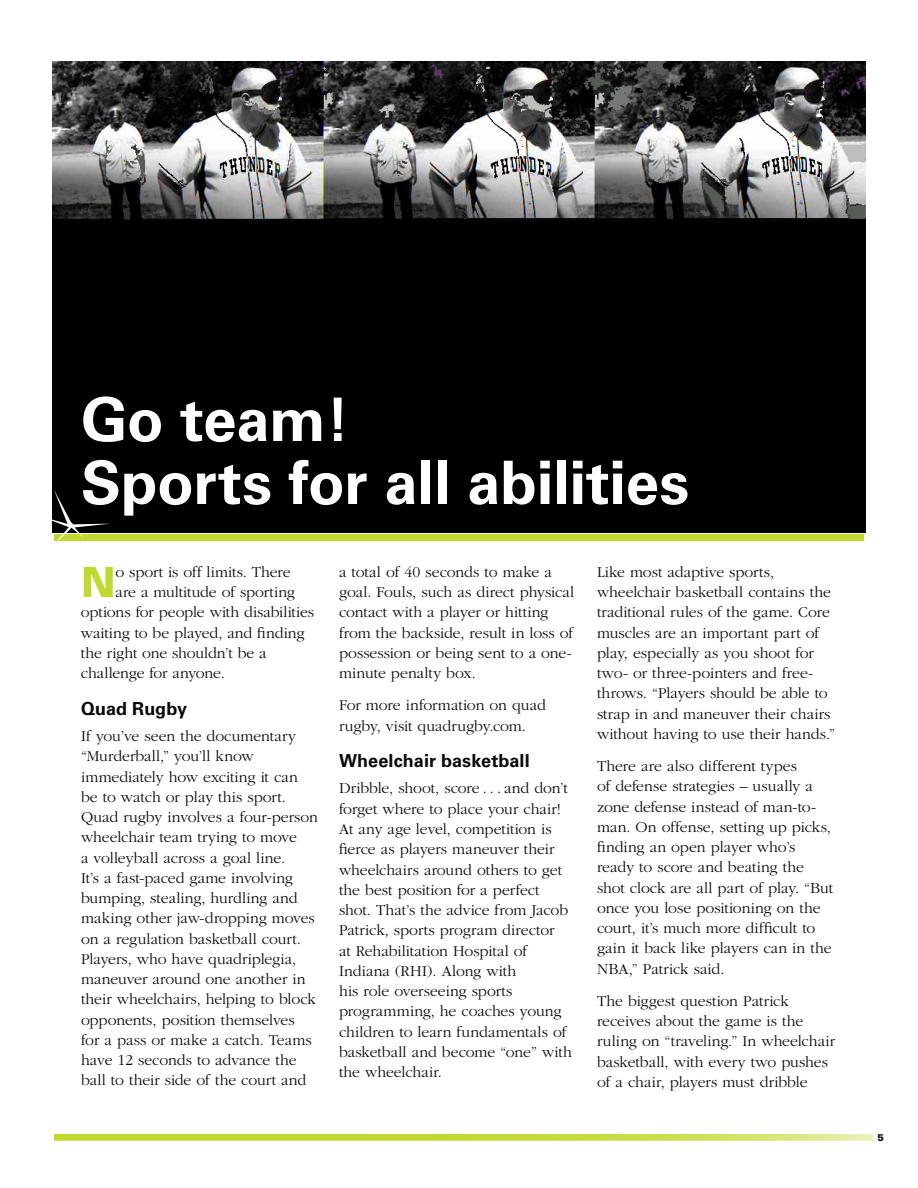
<style>
.page{position:relative;width:918px;height:1188px;background:#fff}
.page>*{position:absolute;margin:0;border:0;box-sizing:border-box;transform-origin:0 0}
.t1{font:700 60px/63px "Univers";letter-spacing:-.005em;color:#fff}
.t2{font:900 41.7px "Univers";color:#c1d82f}
.t3{font:700 18px "Univers";letter-spacing:.005em;color:#0b0a0b}
.t4{font:300 15.75px/20.2px "Garamond";letter-spacing:-.005em;color:#0b0a0b}
.t5{font:900 9.75px "Univers";color:#0b0a0b}
</style>
<div class="page">
<div style="left:52px;top:61px;width:814px;height:472px;background:#000"></div>
<img style="left:81px;top:170px;width:784px;height:58px">
<img style="left:93px;top:170px;width:691px;height:58px">
<img style="left:52px;top:61px;width:219px;height:133px">
<img style="left:271px;top:61px;width:594px;height:109px">
<img style="left:502px;top:61px;width:334px;height:63px">
<img style="left:265px;top:73px;width:502px;height:132px">
<div style="left:54px;top:534px;width:810px;height:7px;background:#c1d82f"></div>
<svg style="left:52px;top:490px;width:58px;height:51px"></svg>
<svg style="left:54px;top:1134px;width:819px;height:7px;background:#c9dd4c"></svg>
<h1 class="t1" style="left:81px;top:389px;width:610px">Go team!<br>Sports for all abilities</h1>
<h2 class="t2" style="left:81px;top:556px;width:36px">N</h2>
<p class="t4" style="left:116px;top:562px;width:177px">o sport is off limits. There</p>
<p class="t4" style="left:116px;top:582px;width:181px">are a multitude of sporting</p>
<p class="t4" style="left:81px;top:602px;width:235px">options for people with disabilities</p>
<p class="t4" style="left:81px;top:623px;width:225px">waiting to be played, and finding</p>
<p class="t4" style="left:81px;top:643px;width:187px">the right one shouldn’t be a</p>
<p class="t4" style="left:81px;top:663px;width:145px">challenge for anyone.</p>
<p class="t3" style="left:81px;top:698px;width:108px">Quad Rugby</p>
<p class="t4" style="left:81px;top:726px;width:238px">If you’ve seen the documentary “Murderball,” you’ll know immediately how exciting it can be to watch or play this sport.<br>Quad rugby involves a four-person wheelchair team trying to move<br>a volleyball across a goal line.<br>It’s a fast-paced game involving bumping, stealing, hurdling and making other jaw-dropping moves on a regulation basketball court.<br>Players, who have quadriplegia, maneuver around one another in their wheelchairs, helping to block opponents, position themselves<br>for a pass or make a catch. Teams have 12 seconds to advance the ball to their side of the court and</p>
<p class="t4" style="left:339px;top:562px;width:237px">a total of 40 seconds to make a goal. Fouls, such as direct physical contact with a player or hitting from the backside, result in loss of possession or being sent to a one&shy;minute penalty box.</p>
<p class="t4" style="left:339px;top:696px;width:208px">For more information on quad rugby, visit quadrugby.com.</p>
<p class="t3" style="left:339px;top:750px;width:192px">Wheelchair basketball</p>
<p class="t4" style="left:339px;top:779px;width:234px">Dribble, shoot, score . . . and don’t forget where to place your chair!<br>At any age level, competition is fierce as players maneuver their wheelchairs around others to get the best position for a perfect shot. That’s the advice from Jacob<br>Patrick, sports program director<br>at Rehabilitation Hospital of<br>Indiana (RHI). Along with<br>his role overseeing sports programming, he coaches young children to learn fundamentals of basketball and become “one” with the wheelchair.</p>
<p class="t4" style="left:597px;top:562px;width:240px">Like most adaptive sports, wheelchair basketball contains the traditional rules of the game. Core muscles are an important part of play, especially as you shoot for two- or three-pointers and free&shy;throws. “Players should be able to strap in and maneuver their chairs without having to use their hands.”</p>
<p class="t4" style="left:597px;top:756px;width:238px">There are also different types<br>of defense strategies – usually a zone defense instead of man-to&shy;man. On offense, setting up picks, finding an open player who’s ready to score and beating the shot clock are all part of play. “But once you lose positioning on the court, it’s much more difficult to gain it back like players can in the<br>NBA,” Patrick said.</p>
<p class="t4" style="left:597px;top:991px;width:240px">The biggest question Patrick receives about the game is the ruling on “traveling.” In wheelchair basketball, with every two pushes of a chair, players must dribble</p>
<p class="t5" style="left:878px;top:1131px;width:8px">5</p>
</div>
